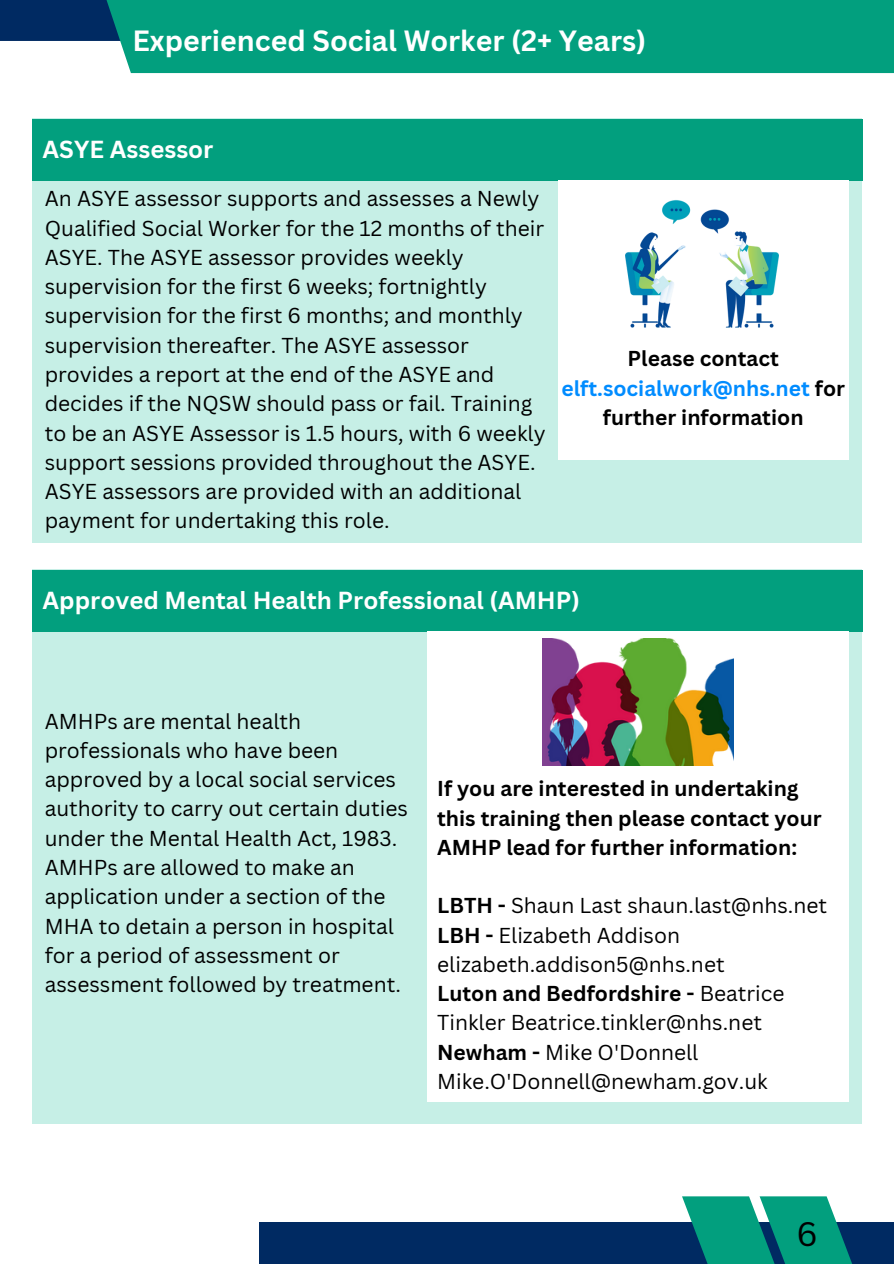
<style>
.page{position:relative;width:894px;height:1264px;background:#fff}
.page>*{position:absolute;margin:0;border:0;box-sizing:border-box;transform-origin:0 0}
.t1{font:33px "Canva Sans";color:#000}
.t2{font:700 28.5px "Canva Sans";color:#fff}
.t3{font:700 24px "Canva Sans";color:#fff}
.t4{font:21px/29.2px "Canva Sans";color:#000}
.t5{font:700 21px/29.2px "Canva Sans";color:#000;text-align:center}
.s1{color:#008cff}
.s2{font-weight:700}
</style>
<div class="page">
<div style="left:0;top:0;width:681px;height:41px;background:#002a62"></div>
<div style="left:64px;top:0;width:829px;height:73px;background:#029f7e"></div>
<div style="left:258px;top:1222px;width:635px;height:41px;background:#002a62"></div>
<svg style="left:682px;top:1196px;width:77px;height:67px;fill:#029f7e"></svg>
<svg style="left:759px;top:1196px;width:93px;height:67px;fill:#029f7e"></svg>
<div style="left:32px;top:119px;width:829px;height:424px;background:#c6efe6"></div>
<div style="left:32px;top:119px;width:830px;height:61px;background:#029f7e"></div>
<div style="left:557px;top:180px;width:291px;height:280px;background:#fff"></div>
<div style="left:32px;top:569px;width:829px;height:554px;background:#c6efe6"></div>
<div style="left:32px;top:569px;width:830px;height:62px;background:#029f7e"></div>
<div style="left:427px;top:631px;width:421px;height:470px;background:#fff"></div>
<img style="left:625px;top:200px;width:153px;height:128px">
<img style="left:542px;top:638px;width:191px;height:127px">
<h2 class="t2" style="left:132px;top:20px;width:515px">Experienced Social Worker (2+ Years)</h2>
<p class="t3" style="left:43px;top:132px;width:172px">ASYE Assessor</p>
<p class="t4" style="left:45px;top:184px;width:502px">An ASYE assessor supports and assesses a Newly Qualified Social Worker for the 12 months of their ASYE. The ASYE assessor provides weekly supervision for the first 6 weeks; fortnightly supervision for the first 6 months; and monthly supervision thereafter. The ASYE assessor provides a report at the end of the ASYE and decides if the NQSW should pass or fail. Training to be an ASYE Assessor is 1.5 hours, with 6 weekly support sessions provided throughout the ASYE.<br>ASYE assessors are provided with an additional payment for undertaking this role.</p>
<p class="t5" style="left:561px;top:343px;width:285px">Please contact <span class="s1">elft.socialwork@nhs.net</span> for further information</p>
<p class="t3" style="left:43px;top:583px;width:538px">Approved Mental Health Professional (AMHP)</p>
<p class="t4" style="left:45px;top:706px;width:364px">AMHPs are mental health professionals who have been approved by a local social services authority to carry out certain duties under the Mental Health Act, 1983.<br>AMHPs are allowed to make an application under a section of the<br>MHA to detain a person in hospital for a period of assessment or assessment followed by treatment.</p>
<p class="t5" style="left:437px;top:773px;width:386px;text-align:left">If you are interested in undertaking this training then please contact your<br>AMHP lead for further information:</p>
<p class="t4" style="left:437px;top:890px;width:391px"><span class="s2">LBTH -</span> Shaun Last shaun.last@nhs.net<br><span class="s2">LBH -</span> Elizabeth Addison elizabeth.addison5@nhs.net<br><span class="s2">Luton and Bedfordshire -</span> Beatrice<br>Tinkler Beatrice.tinkler@nhs.net<br><span class="s2">Newham -</span> Mike O'Donnell<br>Mike.O'Donnell@newham.gov.uk</p>
<h1 class="t1" style="left:796px;top:1210px;width:23px">6</h1>
</div>
